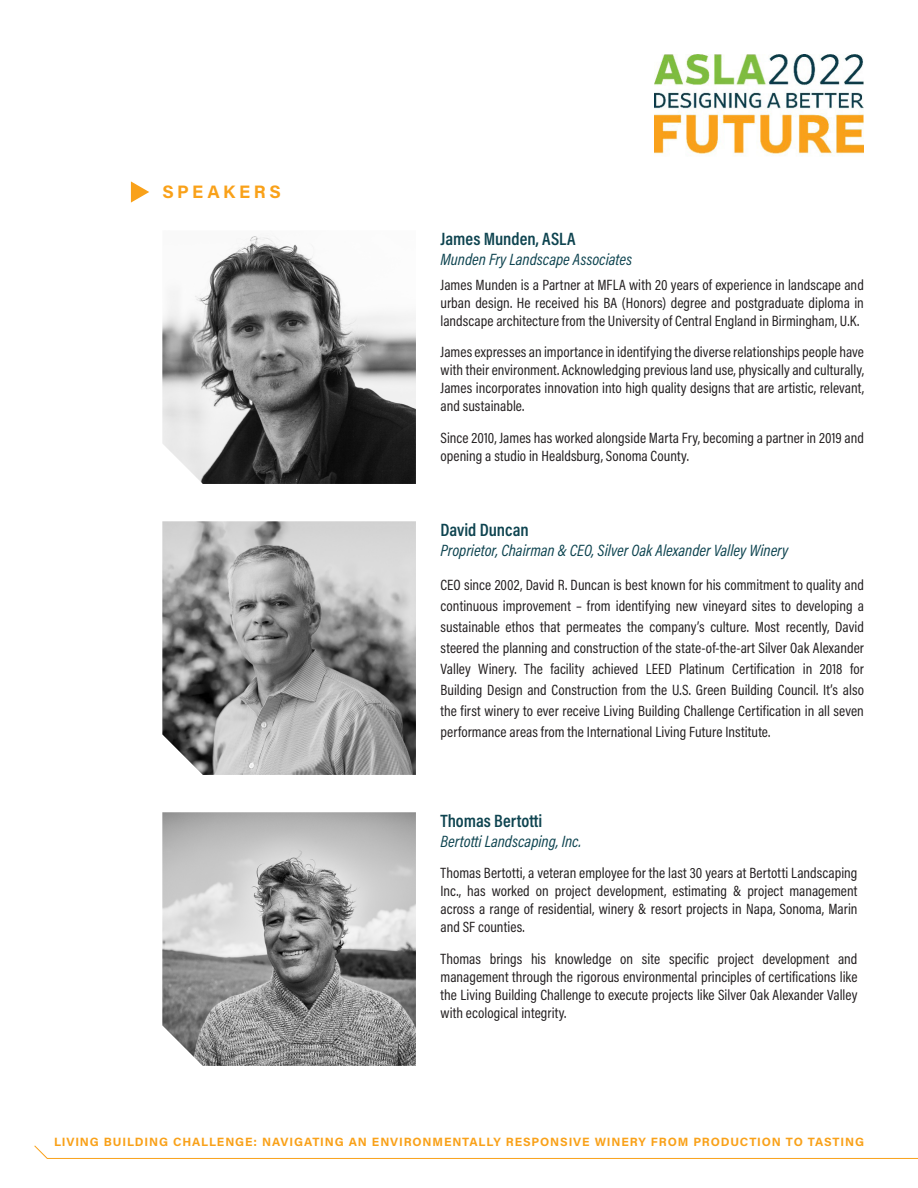
<style>
.page{position:relative;width:918px;height:1188px;background:#fff}
.page>*{position:absolute;margin:0;border:0;box-sizing:border-box;transform-origin:0 0}
.Names{font:600 18px "Acumin Pro Cond";color:#0e4450}
.t1{font:700 18px "Acumin Pro";letter-spacing:.195em;color:#f9a119}
.Name-Title{font:italic 16.5px "Acumin Pro Cond";color:#0e4450}
.Body-Bio{font:15px/18px "Acumin Pro Cond";color:#231f20;text-align:justify}
.t2{font:700 12px "Acumin Pro";letter-spacing:.07em;color:#f9a119}
</style>
<div class="page">
<img style="left:162px;top:236px;width:254px;height:248px">
<img style="left:162px;top:812px;width:254px;height:254px">
<img style="left:162px;top:521px;width:254px;height:254px">
<img style="left:654px;top:54px;width:210px;height:101px">
<svg style="left:131px;top:181px;width:18px;height:22px"></svg>
<svg style="left:34px;top:1145px;width:884px;height:14px"></svg>
<p class="t1" style="left:162px;top:179px;width:120px">SPEAKERS</p>
<p class="Names" style="left:441px;top:227px;width:137px">James Munden, ASLA</p>
<p class="Name-Title" style="left:441px;top:248px;width:193px">Munden Fry Landscape Associates</p>
<p class="Body-Bio" style="left:441px;top:275px;width:425px">James Munden is a Partner at MFLA with 20 years of experience in landscape and urban design. He received his BA (Honors) degree and postgraduate diploma in landscape architecture from the University of Central England in Birmingham, U.K.</p>
<p class="Body-Bio" style="left:441px;top:343px;width:425px">James expresses an importance in identifying the diverse relationships people have with their environment. Acknowledging previous land use, physically and culturally, James incorporates innovation into high quality designs that are artistic, relevant, and sustainable.</p>
<p class="Body-Bio" style="left:441px;top:428px;width:425px">Since 2010, James has worked alongside Marta Fry, becoming a partner in 2019 and opening a studio in Healdsburg, Sonoma County.</p>
<p class="Names" style="left:441px;top:518px;width:90px">David Duncan</p>
<p class="Name-Title" style="left:441px;top:539px;width:349px">Proprietor, Chairman &amp; CEO, Silver Oak Alexander Valley Winery</p>
<p class="Body-Bio" style="left:441px;top:574px;width:425px;line-height:21px">CEO since 2002, David R. Duncan is best known for his commitment to quality and continuous improvement – from identifying new vineyard sites to developing a sustainable ethos that permeates the company’s culture. Most recently, David steered the planning and construction of the state-of-the-art Silver Oak Alexander Valley Winery. The facility achieved LEED Platinum Certification in 2018 for Building Design and Construction from the U.S. Green Building Council. It’s also the first winery to ever receive Living Building Challenge Certification in all seven performance areas from the International Living Future Institute.</p>
<p class="Names" style="left:441px;top:809px;width:103px">Thomas Bertotti</p>
<p class="Name-Title" style="left:441px;top:830px;width:142px">Bertotti Landscaping, Inc.</p>
<p class="Body-Bio" style="left:441px;top:864px;width:418px">Thomas Bertotti, a veteran employee for the last 30 years at Bertotti Landscaping Inc., has worked on project development, estimating &amp; project management across a range of residential, winery &amp; resort projects in Napa, Sonoma, Marin and SF counties.</p>
<p class="Body-Bio" style="left:441px;top:949px;width:418px">Thomas brings his knowledge on site specific project development and management through the rigorous environmental principles of certifications like the Living Building Challenge to execute projects like Silver Oak Alexander Valley with ecological integrity.</p>
<p class="t2" style="left:54px;top:1133px;width:812px">LIVING BUILDING CHALLENGE: NAVIGATING AN ENVIRONMENTALLY RESPONSIVE WINERY FROM PRODUCTION TO TASTING</p>
</div>
